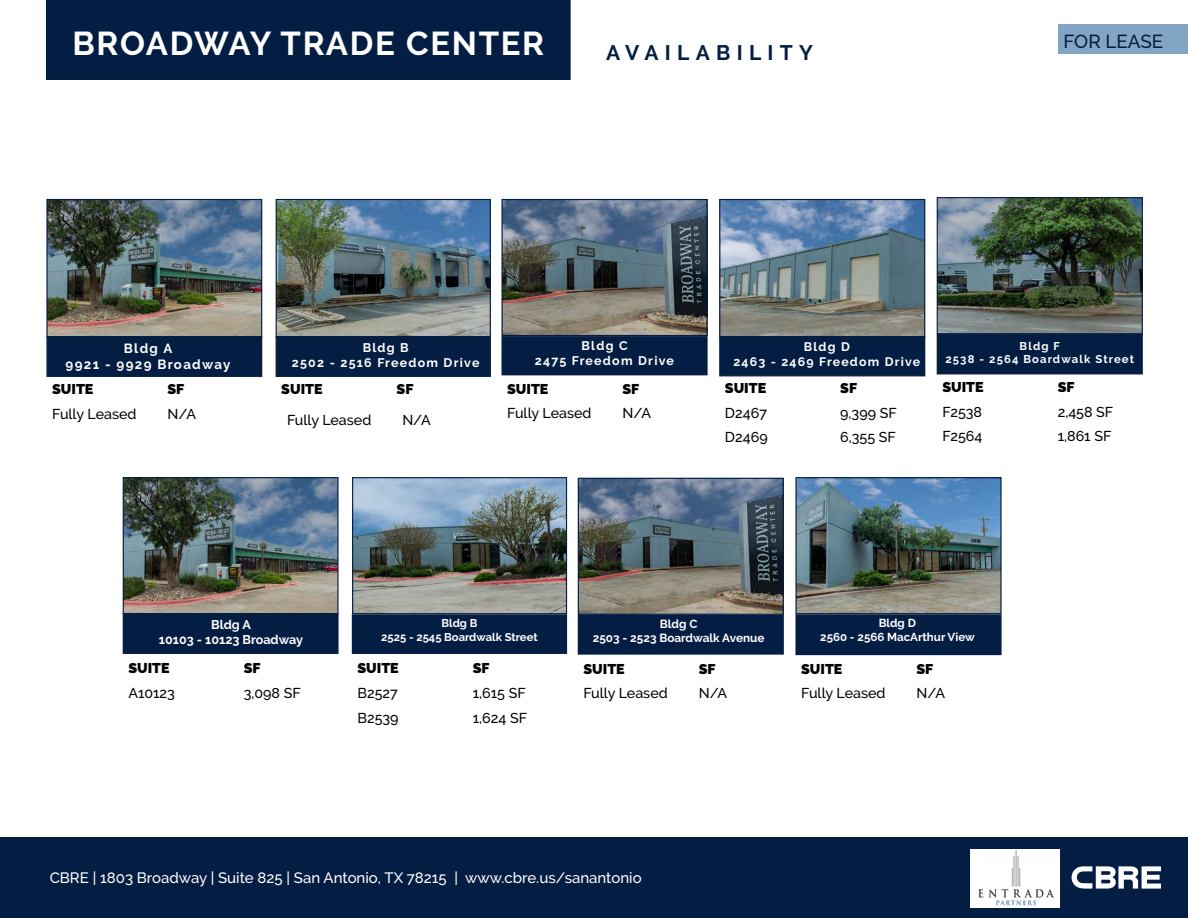
<style>
.page{position:relative;width:1188px;height:918px;background:#fff}
.page>*{position:absolute;margin:0;border:0;box-sizing:border-box;transform-origin:0 0}
.t1{font:700 33px "Raleway";letter-spacing:.05em;color:#fff}
.t2{font:700 21px "Raleway";letter-spacing:.3em;color:#041d42}
.t3{font:500 18.75px "Raleway";color:#041d42}
.t4{font:500 15px "Raleway";color:#fff}
.t5{font:500 14.25px "Raleway";color:#000}
.t6{font:800 14.25px "Raleway";color:#000}
.t7{font:700 13.35px/15.9px "Raleway";letter-spacing:.1em;color:#fff;text-align:center}
.t8{font:700 12.6px/15.1px "Raleway";color:#fff;text-align:center}
.t9{font:700 12.45px/15px "Raleway";letter-spacing:.1em;color:#fff;text-align:center}
.t10{font:700 12.3px/14.9px "Raleway";letter-spacing:.1em;color:#fff;text-align:center}
.t11{font:700 11.7px/14.1px "Raleway";color:#fff;text-align:center}
.t12{font:700 11.55px/13.8px "Raleway";color:#fff;text-align:center}
.t13{font:700 11.25px/13.5px "Raleway";color:#fff;text-align:center}
.t14{font:700 11.25px/13.5px "Raleway";letter-spacing:.1em;color:#fff;text-align:center}
</style>
<div class="page">
<div style="left:0;top:837px;width:1188px;height:81px;background:#041d42"></div>
<svg style="left:1072px;top:866px;width:89px;height:23px"></svg>
<div style="left:1058px;top:24px;width:130px;height:30px;background:#82a5c5"></div>
<div style="left:970px;top:849px;width:90px;height:59px;background:#fff"></div>
<img style="left:278px;top:201px;width:211px;height:134px">
<div style="left:276px;top:199px;width:215px;height:138px;border:1px solid #041d42"></div>
<div style="left:276px;top:336px;width:215px;height:41px;background:#041d42"></div>
<img style="left:797px;top:479px;width:203px;height:133px">
<div style="left:795px;top:477px;width:207px;height:137px;border:1px solid #041d42"></div>
<div style="left:795px;top:614px;width:207px;height:41px;background:#041d42;border:2px solid #041d42"></div>
<div style="left:578px;top:615px;width:206px;height:40px;background:#041d42;border:2px solid #041d42"></div>
<img style="left:354px;top:479px;width:211px;height:133px">
<div style="left:352px;top:477px;width:215px;height:137px;border:1px solid #041d42"></div>
<div style="left:352px;top:614px;width:215px;height:40px;background:#041d42;border:2px solid #041d42"></div>
<img style="left:125px;top:479px;width:212px;height:133px">
<div style="left:123px;top:477px;width:216px;height:137px;border:1px solid #041d42"></div>
<div style="left:123px;top:613px;width:216px;height:41px;background:#041d42"></div>
<img style="left:48px;top:201px;width:212px;height:134px">
<div style="left:46px;top:199px;width:216px;height:138px;border:1px solid #041d42"></div>
<div style="left:46px;top:336px;width:216px;height:41px;background:#041d42"></div>
<img style="left:721px;top:201px;width:202px;height:134px">
<div style="left:719px;top:199px;width:206px;height:138px;border:1px solid #041d42"></div>
<div style="left:719px;top:336px;width:206px;height:40px;background:#041d42"></div>
<img style="left:503px;top:201px;width:203px;height:133px">
<div style="left:501px;top:199px;width:207px;height:137px;border:1px solid #041d42"></div>
<div style="left:501px;top:336px;width:207px;height:39px;background:#041d42;border:2px solid #041d42"></div>
<img style="left:939px;top:199px;width:202px;height:133px">
<div style="left:937px;top:197px;width:206px;height:137px;border:1px solid #041d42"></div>
<div style="left:937px;top:334px;width:206px;height:40px;background:#041d42"></div>
<img style="left:580px;top:480px;width:202px;height:133px">
<div style="left:578px;top:478px;width:206px;height:137px;border:1px solid #041d42"></div>
<div style="left:46px;top:0;width:524px;height:80px;background:#041d42"></div>
<img style="left:979px;top:851px;width:74px;height:55px">
<h1 class="t1" style="left:72px;top:25px;width:473px">BROADWAY TRADE CENTER</h1>
<h2 class="t2" style="left:606px;top:40px;width:208px">AVAILABILITY</h2>
<h3 class="t3" style="left:1064px;top:30px;width:101px">FOR LEASE</h3>
<p class="t7" style="left:66px;top:341px;width:166px">Bldg A<br>9921 - 9929 Broadway</p>
<p class="t6" style="left:52px;top:381px;width:43px">SUITE</p>
<p class="t6" style="left:167px;top:381px;width:18px">SF</p>
<p class="t5" style="left:52px;top:406px;width:86px">Fully Leased</p>
<p class="t5" style="left:167px;top:406px;width:30px">N/A</p>
<p class="t9" style="left:292px;top:340px;width:189px">Bldg B<br>2502 - 2516 Freedom Drive</p>
<p class="t6" style="left:281px;top:381px;width:43px">SUITE</p>
<p class="t6" style="left:397px;top:381px;width:18px">SF</p>
<p class="t5" style="left:287px;top:412px;width:86px">Fully Leased</p>
<p class="t5" style="left:402px;top:412px;width:30px">N/A</p>
<p class="t9" style="left:535px;top:338px;width:141px">Bldg C<br>2475 Freedom Drive</p>
<p class="t6" style="left:507px;top:380px;width:43px">SUITE</p>
<p class="t6" style="left:623px;top:380px;width:18px">SF</p>
<p class="t5" style="left:507px;top:405px;width:86px">Fully Leased</p>
<p class="t5" style="left:623px;top:405px;width:30px">N/A</p>
<p class="t10" style="left:733px;top:339px;width:188px">Bldg D<br>2463 - 2469 Freedom Drive</p>
<p class="t6" style="left:725px;top:379px;width:43px">SUITE</p>
<p class="t6" style="left:840px;top:379px;width:18px">SF</p>
<p class="t5" style="left:725px;top:404px;width:44px">D2467</p>
<p class="t5" style="left:840px;top:404px;width:58px">9,399 SF</p>
<p class="t5" style="left:725px;top:429px;width:44px">D2469</p>
<p class="t5" style="left:840px;top:429px;width:57px">6,355 SF</p>
<p class="t14" style="left:945px;top:339px;width:190px">Bldg F<br>2538 - 2564 Boardwalk Street</p>
<p class="t6" style="left:942px;top:379px;width:43px">SUITE</p>
<p class="t6" style="left:1058px;top:379px;width:18px">SF</p>
<p class="t5" style="left:942px;top:403px;width:41px">F2538</p>
<p class="t5" style="left:1058px;top:403px;width:57px">2,458 SF</p>
<p class="t5" style="left:942px;top:428px;width:42px">F2564</p>
<p class="t5" style="left:1058px;top:428px;width:55px">1,861 SF</p>
<p class="t8" style="left:159px;top:617px;width:146px">Bldg A<br>10103 - 10123 Broadway</p>
<p class="t6" style="left:128px;top:660px;width:43px">SUITE</p>
<p class="t6" style="left:244px;top:660px;width:18px">SF</p>
<p class="t5" style="left:128px;top:685px;width:48px">A10123</p>
<p class="t5" style="left:244px;top:685px;width:59px">3,098 SF</p>
<p class="t13" style="left:381px;top:616px;width:158px">Bldg B<br>2525 - 2545 Boardwalk Street</p>
<p class="t6" style="left:358px;top:660px;width:43px">SUITE</p>
<p class="t6" style="left:473px;top:660px;width:18px">SF</p>
<p class="t5" style="left:358px;top:685px;width:42px">B2527</p>
<p class="t5" style="left:473px;top:685px;width:54px">1,615 SF</p>
<p class="t5" style="left:358px;top:709px;width:43px">B2539</p>
<p class="t5" style="left:473px;top:709px;width:56px">1,624 SF</p>
<p class="t11" style="left:593px;top:617px;width:173px">Bldg C<br>2503 - 2523 Boardwalk Avenue</p>
<p class="t6" style="left:583px;top:660px;width:43px">SUITE</p>
<p class="t6" style="left:699px;top:660px;width:18px">SF</p>
<p class="t5" style="left:583px;top:685px;width:86px">Fully Leased</p>
<p class="t5" style="left:699px;top:685px;width:30px">N/A</p>
<p class="t12" style="left:820px;top:617px;width:156px">Bldg D<br>2560 - 2566 MacArthur View</p>
<p class="t6" style="left:801px;top:660px;width:43px">SUITE</p>
<p class="t6" style="left:916px;top:660px;width:18px">SF</p>
<p class="t5" style="left:801px;top:685px;width:86px">Fully Leased</p>
<p class="t5" style="left:916px;top:685px;width:30px">N/A</p>
<p class="t4" style="left:50px;top:869px;width:594px">CBRE | 1803 Broadway | Suite 825 | San Antonio, TX 78215 | www.cbre.us/sanantonio</p>
</div>
